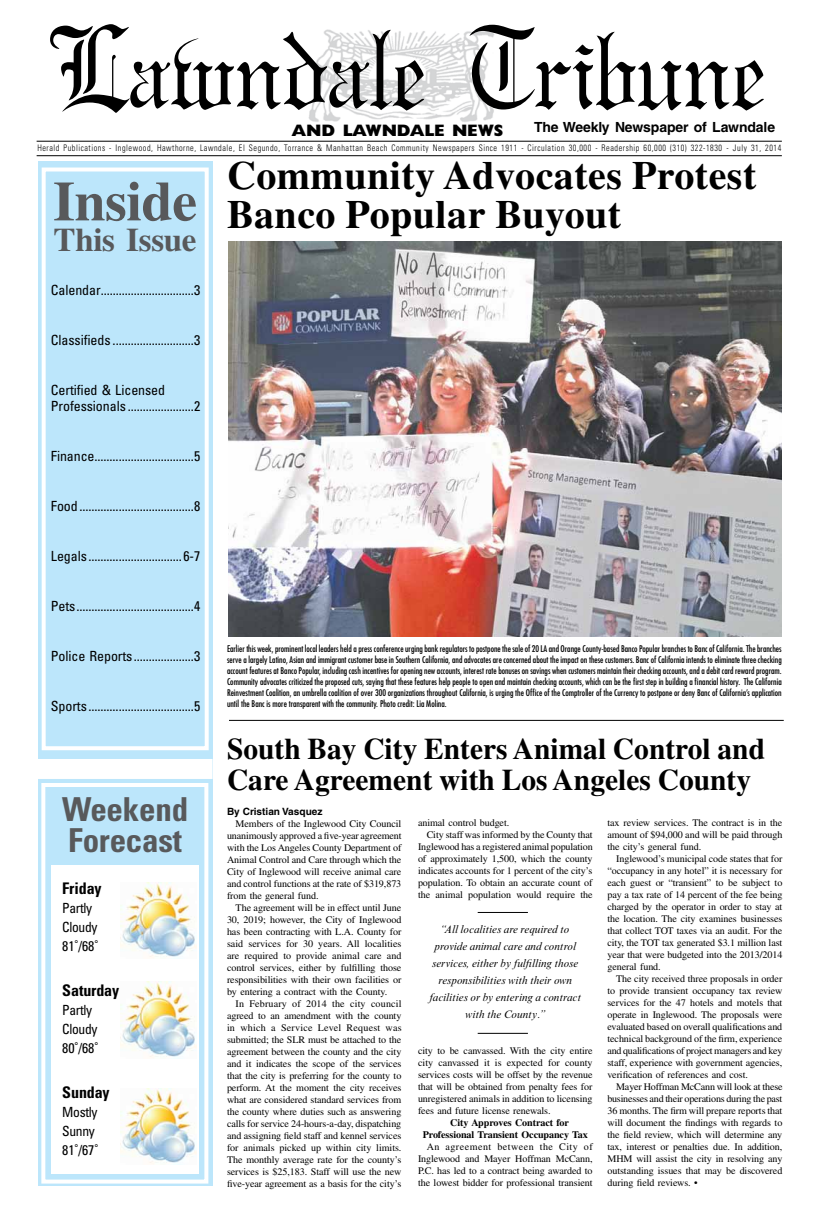
<style>
.page{position:relative;width:819px;height:1224px;background:#fff}
.page>*{position:absolute;margin:0;border:0;box-sizing:border-box;transform-origin:0 0}
.t1{font:109.1px "Gregorian";letter-spacing:-.01em;color:#000}
.t2{font:700 56px "Times LT Std";letter-spacing:-.01em;color:#58595b}
.t3{font:700 40px/39px "Times LT Std";letter-spacing:.01em;color:#000}
.t4{font:700 condensed 33px/31px "Univers LT Std";letter-spacing:-.005em;color:#58595b}
.t5{font:700 33px "Times LT Std";letter-spacing:-.01em;color:#58595b}
.t6{font:700 30px/31px "Times LT Std";color:#000}
.t7{font:800 16.6px "Gill Sans";letter-spacing:-.01em;color:#000}
.t8{font:700 condensed 16px "Univers LT Std";letter-spacing:-.005em;color:#000}
.t9{font:condensed 14px/16px "Univers LT Std";letter-spacing:-.005em;color:#000}
.t10{font:condensed 14px/19px "Univers LT Std";letter-spacing:-.025em;color:#000}
.t11{font:700 14px "Helvetica LT Std";letter-spacing:-.01em;color:#000}
.t12{font:italic 11px/17px "Times New Roman MT Std";color:#000;text-align:center}
.t13{font:10px/12px "Times LT Std";letter-spacing:-.01em;color:#000;text-align:justify}
.t14{font:700 10px/12px "Times LT Std";letter-spacing:-.01em;color:#000}
.t15{font:700 10px "Helvetica LT Std";color:#000}
.t16{font:condensed 9px/11px "Futura Std";color:#000;text-align:justify}
.t17{font:300 condensed 9px "Univers LT Std";letter-spacing:.07em;color:#000;scale:.9 1}
.s1{font-family:"Times LT Std";font-style:normal;font-size:10px}
</style>
<div class="page">
<img style="left:308px;top:29px;width:187px;height:93px">
<hr style="left:37px;top:141px;width:745px;height:1px;background:#000">
<hr style="left:37px;top:155px;width:745px;height:1px;background:#000">
<img style="left:228px;top:242px;width:554px;height:394px">
<hr style="left:229px;top:720px;width:555px;height:1px;background:#000">
<div style="left:38px;top:162px;width:174px;height:1024px;background:#bce6fb"></div>
<div style="left:41px;top:783px;width:167px;height:401px;border:4px solid #fff"></div>
<div style="left:42px;top:168px;width:167px;height:582px;border:4px solid #fff"></div>
<div style="left:37px;top:759px;width:176px;height:20px;background:#fff"></div>
<div style="left:51px;top:866px;width:148px;height:308px;background:#fff"></div>
<img style="left:120px;top:982px;width:77px;height:76px">
<img style="left:120px;top:882px;width:77px;height:77px">
<img style="left:120px;top:1088px;width:77px;height:77px">
<hr style="left:478px;top:912px;width:50px;height:1px;background:#000">
<hr style="left:478px;top:1033px;width:50px;height:1px;background:#000">
<h1 class="t1" style="left:50px;top:9px;width:719px">Lawndale Tribune</h1>
<h3 class="t7" style="left:291px;top:120px;width:213px">AND LAWNDALE NEWS</h3>
<p class="t17" style="left:37px;top:143px;width:828px">Herald Publications - Inglewood, Hawthorne, Lawndale, El Segundo, Torrance &amp; Manhattan Beach Community Newspapers Since 1911 - Circulation 30,000 - Readership 60,000 (310) 322-1830 - July 31, 2014</p>
<h3 class="t11" style="left:534px;top:118px;width:243px">The Weekly Newspaper of Lawndale</h3>
<h3 class="t3" style="left:227px;top:155px;width:531px">Community Advocates Protest<br>Banco Popular Buyout</h3>
<h2 class="t2" style="left:53px;top:168px;width:146px">Inside</h2>
<h3 class="t5" style="left:54px;top:221px;width:145px">This Issue</h3>
<h3 class="t9" style="left:51px;top:282px;width:151px">Calendar...............................3</h3>
<h3 class="t9" style="left:51px;top:332px;width:151px">Classifieds ...........................3</h3>
<h3 class="t9" style="left:51px;top:382px;width:151px">Certified &amp; Licensed<br>Professionals ......................2</h3>
<h3 class="t9" style="left:51px;top:448px;width:151px">Finance.................................5</h3>
<h3 class="t9" style="left:51px;top:498px;width:151px">Food......................................8</h3>
<h3 class="t9" style="left:51px;top:548px;width:151px">Legals ...............................6-7</h3>
<h3 class="t9" style="left:51px;top:598px;width:151px">Pets.......................................4</h3>
<h3 class="t9" style="left:51px;top:648px;width:151px">Police Reports....................3</h3>
<h3 class="t9" style="left:51px;top:698px;width:151px">Sports ...................................5</h3>
<p class="t16" style="left:227px;top:643px;width:556px">Earlier this week, prominent local leaders held a press conference urging bank regulators to postpone the sale of 20 LA and Orange County-based Banco Popular branches to Banc of California. The branches serve a largely Latino, Asian and immigrant customer base in Southern California, and advocates are concerned about the impact on these customers. Banc of California intends to eliminate three checking account features at Banco Popular, including cash incentives for opening new accounts, interest rate bonuses on savings when customers maintain their checking accounts, and a debit card reward program.<br>Community advocates criticized the proposed cuts, saying that these features help people to open and maintain checking accounts, which can be the first step in building a financial history. The California Reinvestment Coalition, an umbrella coalition of over 300 organizations throughout California, is urging the Office of the Comptroller of the Currency to postpone or deny Banc of California’s application until the Banc is more transparent with the community. Photo credit: Lia Molina.</p>
<h3 class="t4" style="left:62px;top:794px;width:128px">Weekend<br>Forecast</h3>
<h3 class="t8" style="left:62px;top:879px;width:41px">Friday</h3>
<h3 class="t10" style="left:62px;top:898px;width:37px">Partly<br>Cloudy<br>81˚/68˚</h3>
<h3 class="t8" style="left:62px;top:981px;width:58px">Saturday</h3>
<h3 class="t10" style="left:62px;top:1000px;width:37px">Partly<br>Cloudy<br>80˚/68˚</h3>
<h3 class="t8" style="left:62px;top:1083px;width:49px">Sunday</h3>
<h3 class="t10" style="left:62px;top:1102px;width:37px">Mostly<br>Sunny<br>81˚/67˚</h3>
<h3 class="t6" style="left:227px;top:733px;width:540px">South Bay City Enters Animal Control and<br>Care Agreement with Los Angeles County</h3>
<p class="t13" style="left:607px;top:817px;width:176px">tax review services. The contract is in the amount of $94,000 and will be paid through the city’s general fund.</p>
<p class="t13" style="left:607px;top:853px;width:176px;text-indent:9px">Inglewood’s municipal code states that for “occupancy in any hotel” it is necessary for each guest or “transient” to be subject to pay a tax rate of 14 percent of the fee being charged by the operator in order to stay at the location. The city examines businesses that collect TOT taxes via an audit. For the city, the TOT tax generated $3.1 million last year that were budgeted into the 2013/2014 general fund.</p>
<p class="t13" style="left:607px;top:973px;width:176px;text-indent:9px">The city received three proposals in order to provide transient occupancy tax review services for the 47 hotels and motels that operate in Inglewood. The proposals were evaluated based on overall qualifications and technical background of the firm, experience and qualifications of project managers and key staff, experience with government agencies, verification of references and cost.</p>
<p class="t13" style="left:607px;top:1081px;width:177px;text-indent:9px">Mayer Hoffman McCann will look at these businesses and their operations during the past 36 months. The firm will prepare reports that will document the findings with regards to the field review, which will determine any tax, interest or penalties due. In addition, MHM will assist the city in resolving any outstanding issues that may be discovered during field reviews. •</p>
<p class="t15" style="left:227px;top:805px;width:97px">By Cristian Vasquez</p>
<p class="t13" style="left:227px;top:817px;width:176px;text-indent:9px">Members of the Inglewood City Council unanimously approved a five-year agreement with the Los Angeles County Department of Animal Control and Care through which the City of Inglewood will receive animal care and control functions at the rate of $319,873 from the general fund.</p>
<p class="t13" style="left:227px;top:901px;width:176px;text-indent:9px">The agreement will be in effect until June 30, 2019; however, the City of Inglewood has been contracting with L.A. County for said services for 30 years. All localities are required to provide animal care and control services, either by fulfilling those responsibilities with their own facilities or by entering a contract with the County.</p>
<p class="t13" style="left:227px;top:997px;width:176px;text-indent:9px">In February of 2014 the city council agreed to an amendment with the county in which a Service Level Request was submitted; the SLR must be attached to the agreement between the county and the city and it indicates the scope of the services that the city is preferring for the county to perform. At the moment the city receives what are considered standard services from the county where duties such as answering calls for service 24-hours-a-day, dispatching and assigning field staff and kennel services for animals picked up within city limits.<br>The monthly average rate for the county’s services is $25,183. Staff will use the new five-year agreement as a basis for the city’s</p>
<p class="t13" style="left:418px;top:817px;width:93px">animal control budget.</p>
<p class="t13" style="left:427px;top:829px;width:167px">City staff was informed by the County that</p>
<p class="t13" style="left:418px;top:841px;width:176px">Inglewood has a registered animal population</p>
<p class="t13" style="left:418px;top:853px;width:176px">of approximately 1,500, which the county</p>
<p class="t13" style="left:418px;top:865px;width:176px">indicates accounts for 1 percent of the city’s</p>
<p class="t13" style="left:418px;top:877px;width:176px">population. To obtain an accurate count of</p>
<p class="t13" style="left:418px;top:889px;width:176px">the animal population would require the</p>
<p class="t12" style="left:430px;top:921px;width:153px">“All localities are required to provide animal care and control services, either by fulfilling those responsibilities with their own facilities or by entering a contract with the County<span class="s1">.</span>”</p>
<p class="t13" style="left:418px;top:1045px;width:176px">city to be canvassed. With the city entire city canvassed it is expected for county services costs will be offset by the revenue that will be obtained from penalty fees for unregistered animals in addition to licensing fees and future license renewals.</p>
<p class="t14" style="left:423px;top:1117px;width:167px;text-indent:28px">City Approves Contract for<br>Professional Transient Occupancy Tax</p>
<p class="t13" style="left:418px;top:1141px;width:176px;text-indent:9px">An agreement between the City of Inglewood and Mayer Hoffman McCann, P.C. has led to a contract being awarded to the lowest bidder for professional transient</p>
</div>
